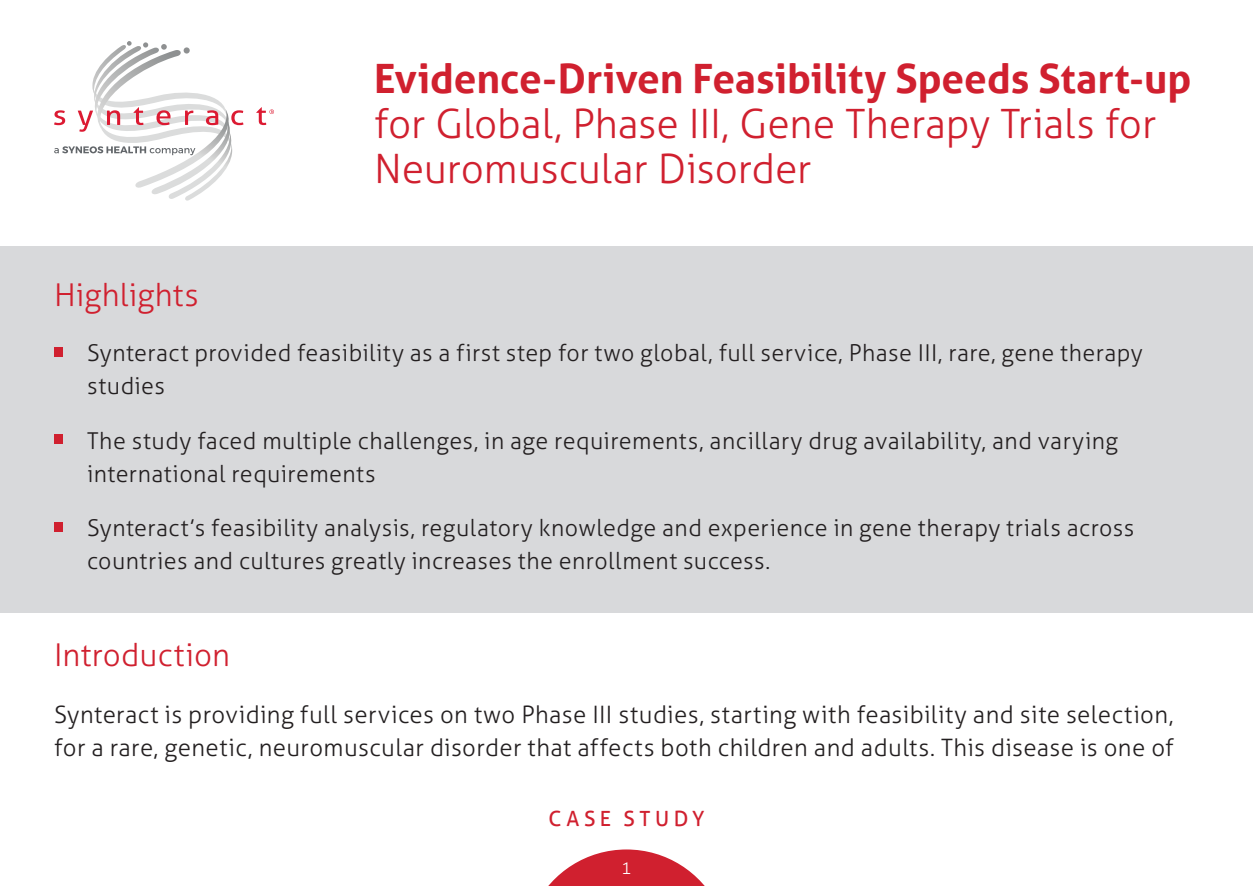
<style>
.page{position:relative;width:1253px;height:886px;background:#fff}
.page>*{position:absolute;margin:0;border:0;box-sizing:border-box;transform-origin:0 0}
.SYN_case_study_-_sub{font:300 40.5px/45px "Aller";letter-spacing:-.005em;color:#d0202f}
.SYN_case_study_-_dat{font:300 31.5px "Aller";letter-spacing:.005em;color:#d0202f}
.SYN_case_study_-_HIG{font:300 31.5px "Aller";letter-spacing:.005em;color:#d0202f}
.SYN_datasheet_-_body{font:300 24px/33px "Aller";letter-spacing:.015em;color:#231f20}
.SYN_case_study_-_squ{font:300 23.4px/33px "Aller";letter-spacing:.02em;color:#231f20}
.t1{font:21px "Aller";letter-spacing:.215em;color:#d0202f}
.t2{font:300 16.5px "Aller";color:#fff}
.s1{font-weight:700}
</style>
<div class="page">
<svg style="left:548px;top:849px;width:157px;height:37px"></svg>
<svg style="left:256px;top:107px;width:18px;height:18px"></svg>
<svg style="left:54px;top:41px;width:189px;height:160px"></svg>
<div style="left:0;top:246px;width:1253px;height:366px;background:#d8d9db"></div>
<div style="left:54px;top:347px;width:9px;height:9px;background:#d0202f"></div>
<div style="left:54px;top:435px;width:9px;height:9px;background:#d0202f"></div>
<div style="left:54px;top:522px;width:9px;height:9px;background:#d0202f"></div>
<p class="SYN_case_study_-_sub" style="left:374px;top:56px;width:819px"><span class="s1">Evidence-Driven Feasibility Speeds Start-up </span>for Global, Phase III, Gene Therapy Trials for<br>Neuromuscular Disorder</p>
<p class="SYN_case_study_-_HIG" style="left:54px;top:276px;width:146px">Highlights</p>
<p class="SYN_case_study_-_squ" style="left:87px;top:336px;width:1057px">Synteract provided feasibility as a first step for two global, full service, Phase III, rare, gene therapy studies</p>
<p class="SYN_case_study_-_squ" style="left:87px;top:424px;width:1032px">The study faced multiple challenges, in age requirements, ancillary drug availability, and varying international requirements</p>
<p class="SYN_case_study_-_squ" style="left:87px;top:511px;width:1048px">Synteract’s feasibility analysis, regulatory knowledge and experience in gene therapy trials across countries and cultures greatly increases the enrollment success.</p>
<p class="SYN_case_study_-_dat" style="left:54px;top:635px;width:178px">Introduction</p>
<p class="SYN_datasheet_-_body" style="left:54px;top:698px;width:1121px">Synteract is providing full services on two Phase III studies, starting with feasibility and site selection, for a rare, genetic, neuromuscular disorder that affects both children and adults. This disease is one of</p>
<p class="t1" style="left:548px;top:805px;width:157px">CASE STUDY</p>
<p class="t2" style="left:622px;top:858px;width:11px">1</p>
</div>
